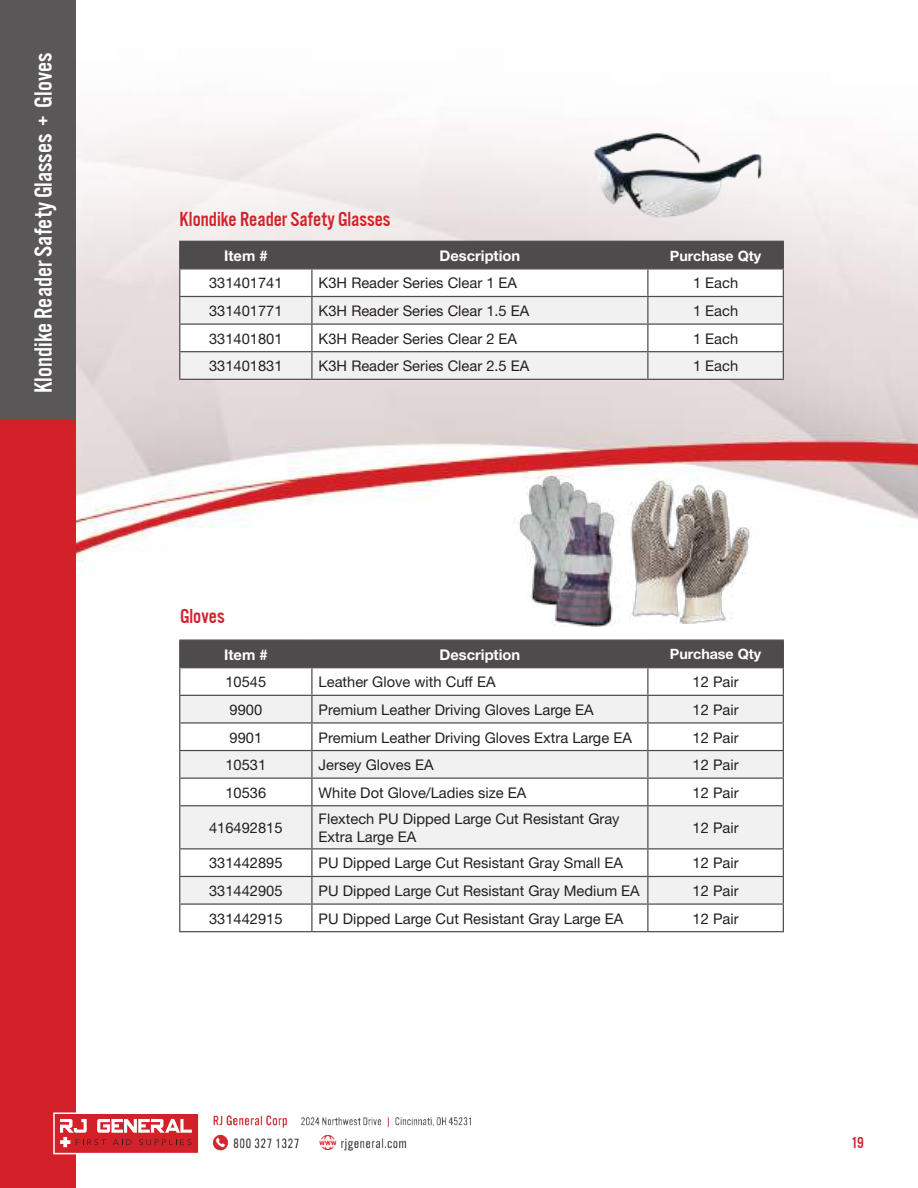
<style>
.page{position:relative;width:918px;height:1188px;background:#fff}
.page>*{position:absolute;margin:0;border:0;box-sizing:border-box;transform-origin:0 0}
.t1{font:25.8px "Alternate Got No 3 D";color:#fff}
.t2{font:21px "Alternate Got No 3 D";color:#d32129}
.t3{font:16.5px "Alternate Got No 3 D";color:#d32129}
.t4{font:14.7px/18px "Helvetica Neue";color:#241f1f}
.t5{font:700 14.7px "Helvetica Neue";color:#fff}
.t6{font:700 14.25px "Helvetica Neue";color:#fff}
</style>
<div class="page">
<img style="left:75px;top:0;width:843px;height:1188px">
<div style="left:0;top:0;width:75px;height:1188px;background:#d32129"></div>
<div style="left:0;top:0;width:75px;height:418px;background:#5a5758"></div>
<div style="left:54px;top:1113px;width:145px;height:39px;background:#d32129"></div>
<svg style="left:60px;top:1119px;width:132px;height:28px"></svg>
<img style="left:203px;top:1105px;width:281px;height:58px">
<svg style="left:179px;top:241px;width:605px;height:138px"></svg>
<hr style="left:179px;top:379px;width:133px;height:1px;background:#4e4b4c">
<hr style="left:312px;top:379px;width:336px;height:1px;background:#4e4b4c">
<hr style="left:648px;top:379px;width:136px;height:1px;background:#4e4b4c">
<div style="left:53px;top:1112px;width:147px;height:42px;border:2px solid #fff"></div>
<svg style="left:180px;top:905px;width:603px;height:26px"></svg>
<svg style="left:180px;top:806px;width:603px;height:97px;fill:#f2f1f1"></svg>
<svg style="left:179px;top:640px;width:605px;height:165px"></svg>
<hr style="left:179px;top:805px;width:133px;height:1px;background:#4e4b4c">
<hr style="left:179px;top:806px;width:1px;height:42px;background:#4e4b4c">
<hr style="left:312px;top:805px;width:336px;height:1px;background:#4e4b4c">
<hr style="left:311px;top:806px;width:2px;height:42px;background:#4e4b4c">
<hr style="left:648px;top:805px;width:136px;height:1px;background:#4e4b4c">
<hr style="left:647px;top:806px;width:1px;height:42px;background:#4e4b4c">
<hr style="left:783px;top:806px;width:1px;height:42px;background:#4e4b4c">
<hr style="left:179px;top:848px;width:133px;height:1px;background:#4e4b4c">
<hr style="left:312px;top:848px;width:336px;height:1px;background:#4e4b4c">
<hr style="left:311px;top:849px;width:2px;height:27px;background:#4e4b4c">
<hr style="left:648px;top:848px;width:136px;height:1px;background:#4e4b4c">
<hr style="left:179px;top:876px;width:133px;height:1px;background:#4e4b4c">
<hr style="left:312px;top:876px;width:336px;height:1px;background:#4e4b4c">
<hr style="left:311px;top:877px;width:2px;height:26px;background:#4e4b4c">
<hr style="left:648px;top:876px;width:136px;height:1px;background:#4e4b4c">
<hr style="left:179px;top:903px;width:133px;height:2px;background:#4e4b4c">
<svg style="left:179px;top:849px;width:1px;height:82px"></svg>
<hr style="left:312px;top:903px;width:336px;height:2px;background:#4e4b4c">
<hr style="left:311px;top:905px;width:2px;height:26px;background:#4e4b4c">
<hr style="left:648px;top:903px;width:136px;height:2px;background:#4e4b4c">
<svg style="left:647px;top:849px;width:1px;height:82px"></svg>
<svg style="left:783px;top:849px;width:1px;height:82px"></svg>
<hr style="left:179px;top:931px;width:133px;height:1px;background:#4e4b4c">
<hr style="left:312px;top:931px;width:336px;height:1px;background:#4e4b4c">
<hr style="left:648px;top:931px;width:136px;height:1px;background:#4e4b4c">
<img style="left:640px;top:478px;width:123px;height:149px">
<img style="left:584px;top:130px;width:189px;height:99px">
<img style="left:489px;top:476px;width:151px;height:151px">
<h1 class="t1" style="left:30px;top:393px;width:342px;rotate:-90deg">Klondike Reader Safety Glasses + Gloves</h1>
<h2 class="t2" style="left:180px;top:208px;width:212px">Klondike Reader Safety Glasses</h2>
<p class="t5" style="left:224px;top:247px;width:45px">Item #</p>
<p class="t5" style="left:439px;top:247px;width:82px">Description</p>
<p class="t6" style="left:670px;top:247px;width:93px">Purchase Qty</p>
<p class="t4" style="left:209px;top:274px;width:75px">331401741</p>
<p class="t4" style="left:319px;top:274px;width:200px">K3H Reader Series Clear 1 EA</p>
<p class="t4" style="left:693px;top:274px;width:47px">1 Each</p>
<p class="t4" style="left:209px;top:302px;width:75px">331401771</p>
<p class="t4" style="left:319px;top:302px;width:212px">K3H Reader Series Clear 1.5 EA</p>
<p class="t4" style="left:693px;top:302px;width:47px">1 Each</p>
<p class="t4" style="left:209px;top:329px;width:75px">331401801</p>
<p class="t4" style="left:319px;top:329px;width:200px">K3H Reader Series Clear 2 EA</p>
<p class="t4" style="left:693px;top:329px;width:47px">1 Each</p>
<p class="t4" style="left:209px;top:357px;width:75px">331401831</p>
<p class="t4" style="left:319px;top:357px;width:212px">K3H Reader Series Clear 2.5 EA</p>
<p class="t4" style="left:693px;top:357px;width:47px">1 Each</p>
<h2 class="t2" style="left:180px;top:605px;width:46px">Gloves</h2>
<p class="t5" style="left:224px;top:645px;width:45px">Item #</p>
<p class="t5" style="left:439px;top:645px;width:82px">Description</p>
<p class="t6" style="left:670px;top:646px;width:93px">Purchase Qty</p>
<p class="t4" style="left:225px;top:673px;width:42px">10545</p>
<p class="t4" style="left:319px;top:673px;width:178px">Leather Glove with Cuff EA</p>
<p class="t4" style="left:693px;top:673px;width:48px">12 Pair</p>
<p class="t4" style="left:229px;top:700px;width:34px">9900</p>
<p class="t4" style="left:319px;top:700px;width:277px">Premium Leather Driving Gloves Large EA</p>
<p class="t4" style="left:693px;top:700px;width:48px">12 Pair</p>
<p class="t4" style="left:229px;top:728px;width:34px">9901</p>
<p class="t4" style="left:319px;top:728px;width:315px">Premium Leather Driving Gloves Extra Large EA</p>
<p class="t4" style="left:693px;top:728px;width:48px">12 Pair</p>
<p class="t4" style="left:225px;top:756px;width:42px">10531</p>
<p class="t4" style="left:319px;top:756px;width:117px">Jersey Gloves EA</p>
<p class="t4" style="left:693px;top:756px;width:48px">12 Pair</p>
<p class="t4" style="left:225px;top:783px;width:42px">10536</p>
<p class="t4" style="left:319px;top:783px;width:209px">White Dot Glove/Ladies size EA</p>
<p class="t4" style="left:693px;top:783px;width:48px">12 Pair</p>
<p class="t4" style="left:209px;top:819px;width:75px">416492815</p>
<p class="t4" style="left:319px;top:810px;width:302px">Flextech PU Dipped Large Cut Resistant Gray<br>Extra Large EA</p>
<p class="t4" style="left:693px;top:819px;width:48px">12 Pair</p>
<p class="t4" style="left:209px;top:854px;width:75px">331442895</p>
<p class="t4" style="left:319px;top:854px;width:306px">PU Dipped Large Cut Resistant Gray Small EA</p>
<p class="t4" style="left:693px;top:854px;width:48px">12 Pair</p>
<p class="t4" style="left:209px;top:882px;width:75px">331442905</p>
<p class="t4" style="left:319px;top:882px;width:323px">PU Dipped Large Cut Resistant Gray Medium EA</p>
<p class="t4" style="left:693px;top:882px;width:48px">12 Pair</p>
<p class="t4" style="left:209px;top:909px;width:75px">331442915</p>
<p class="t4" style="left:319px;top:909px;width:306px">PU Dipped Large Cut Resistant Gray Large EA</p>
<p class="t4" style="left:693px;top:909px;width:48px">12 Pair</p>
<p class="t3" style="left:851px;top:1133px;width:14px">19</p>
</div>
